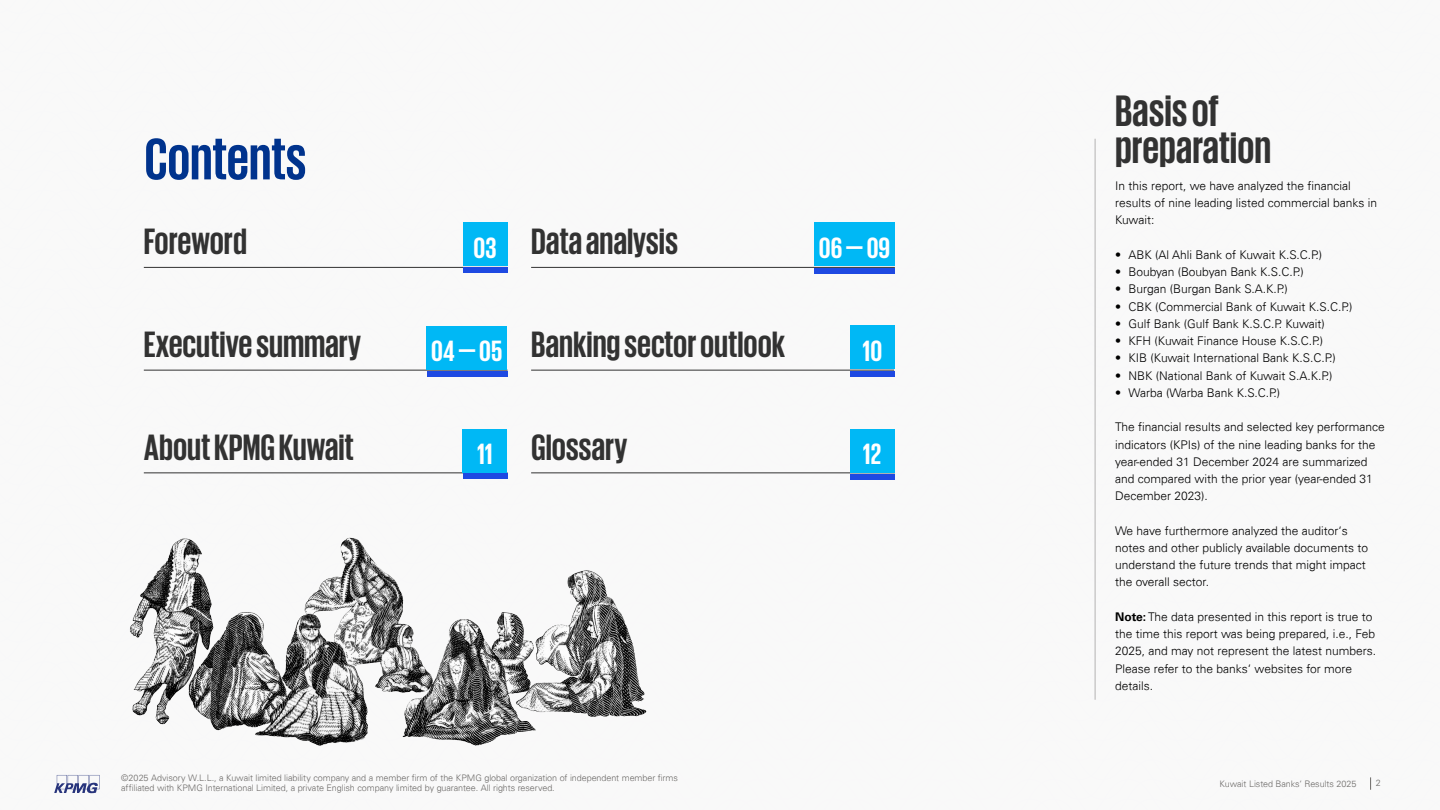
<style>
.page{position:relative;width:1440px;height:810px;background:#fff}
.page>*{position:absolute;margin:0;border:0;box-sizing:border-box;transform-origin:0 0}
.t1{font:700 60px "KPMG";letter-spacing:-.005em;color:#00338d}
.t2{font:700 45px/37.5px "KPMG";color:#323232}
.t3{font:700 37.5px "KPMG";color:#323232}
.t4{font:700 30px "KPMG";color:#fff}
.t5{font:300 12px/17.2px "Univers 45";color:#000}
.t6{font:300 9px/10.5px "Univers 45";letter-spacing:-.01em;color:#6c6a68}
.s1{font-family:"Expressway Rg"}
.s2{font-family:"Universfor KPMG";font-weight:700}
</style>
<div class="page">
<img style="left:129px;top:537px;width:518px;height:209px">
<svg style="left:54px;top:775px;width:46px;height:18px"></svg>
<svg style="left:1370px;top:777px;width:1px;height:13px"></svg>
<hr style="left:1095px;top:139px;width:1px;height:561px;background:#b3b2b2">
<hr style="left:144px;top:267px;width:364px;height:1px;background:#323232">
<div style="left:463px;top:222px;width:45px;height:44px;background:#00b8f5"></div>
<div style="left:463px;top:268px;width:45px;height:5px;background:#1e49e2"></div>
<hr style="left:531px;top:267px;width:364px;height:1px;background:#323232">
<div style="left:814px;top:222px;width:81px;height:44px;background:#00b8f5"></div>
<div style="left:814px;top:269px;width:81px;height:5px;background:#1e49e2"></div>
<hr style="left:144px;top:370px;width:364px;height:1px;background:#323232">
<div style="left:427px;top:326px;width:80px;height:44px;background:#00b8f5"></div>
<div style="left:427px;top:371px;width:81px;height:5px;background:#1e49e2"></div>
<hr style="left:144px;top:472px;width:364px;height:1px;background:#323232">
<div style="left:463px;top:429px;width:44px;height:43px;background:#00b8f5"></div>
<div style="left:463px;top:474px;width:45px;height:5px;background:#1e49e2"></div>
<hr style="left:531px;top:472px;width:364px;height:1px;background:#323232">
<div style="left:850px;top:429px;width:44px;height:43px;background:#00b8f5"></div>
<div style="left:850px;top:474px;width:44px;height:5px;background:#1e49e2"></div>
<hr style="left:531px;top:370px;width:363px;height:1px;background:#323232">
<div style="left:850px;top:325px;width:45px;height:44px;background:#00b8f5"></div>
<div style="left:850px;top:371px;width:45px;height:5px;background:#1e49e2"></div>
<h1 class="t1" style="left:144px;top:129px;width:163px">Contents</h1>
<h3 class="t3" style="left:144px;top:223px;width:105px">Foreword</h3>
<h3 class="t3" style="left:474px;top:223px;width:206px"><sub>03</sub> Data analysis</h3>
<h3 class="t4" style="left:819px;top:233px;width:73px">06 <span class="s1">−</span> 09</h3>
<h3 class="t3" style="left:144px;top:326px;width:219px">Executive summary</h3>
<h3 class="t4" style="left:431px;top:336px;width:73px">04 <span class="s1">−</span> 05</h3>
<h3 class="t3" style="left:531px;top:326px;width:256px">Banking sector outlook</h3>
<h3 class="t4" style="left:863px;top:335px;width:21px">10</h3>
<h3 class="t3" style="left:144px;top:428px;width:212px">About KPMG Kuwait</h3>
<h3 class="t3" style="left:477px;top:428px;width:152px"><sub>11</sub> Glossary</h3>
<h3 class="t4" style="left:863px;top:439px;width:20px">12</h3>
<h2 class="t2" style="left:1115px;top:90px;width:158px">Basis of preparation</h2>
<p class="t5" style="left:1115px;top:177px;width:264px">In this report, we have analyzed the financial results of nine leading listed commercial banks in<br>Kuwait:</p>
<p class="t5" style="left:1115px;top:246px;width:208px">• ABK (Al Ahli Bank of Kuwait K.S.C.P.)</p>
<p class="t5" style="left:1115px;top:263px;width:190px">• Boubyan (Boubyan Bank K.S.C.P.)</p>
<p class="t5" style="left:1115px;top:280px;width:174px">• Burgan (Burgan Bank S.A.K.P.)</p>
<p class="t5" style="left:1115px;top:298px;width:239px">• CBK (Commercial Bank of Kuwait K.S.C.P.)</p>
<p class="t5" style="left:1115px;top:315px;width:211px">• Gulf Bank (Gulf Bank K.S.C.P. Kuwait)</p>
<p class="t5" style="left:1115px;top:332px;width:210px">• KFH (Kuwait Finance House K.S.C.P.)</p>
<p class="t5" style="left:1115px;top:349px;width:222px">• KIB (Kuwait International Bank K.S.C.P.)</p>
<p class="t5" style="left:1115px;top:367px;width:219px">• NBK (National Bank of Kuwait S.A.K.P.)</p>
<p class="t5" style="left:1115px;top:384px;width:167px">• Warba (Warba Bank K.S.C.P.)</p>
<p class="t5" style="left:1115px;top:418px;width:271px">The financial results and selected key performance indicators (KPIs) of the nine leading banks for the year-ended 31 December 2024 are summarized and compared with the prior year (year-ended 31<br>December 2023).</p>
<p class="t5" style="left:1115px;top:522px;width:254px">We have furthermore analyzed the auditor‘s notes and other publicly available documents to understand the future trends that might impact the overall sector.</p>
<p class="t5" style="left:1115px;top:608px;width:263px"><span class="s2">Note:</span> The data presented in this report is true to the time this report was being prepared, i.e., Feb 2025, and may not represent the latest numbers.<br>Please refer to the banks‘ websites for more details.</p>
<p class="t6" style="left:121px;top:772px;width:558px">©2025 Advisory W.L.L., a Kuwait limited liability company and a member firm of the KPMG global organization of independent member firms affiliated with KPMG International Limited, a private English company limited by guarantee. All rights reserved.</p>
<p class="t6" style="left:1220px;top:778px;width:138px">Kuwait Listed Banks‘ Results 2025</p>
<p class="t6" style="left:1376px;top:778px;width:7px">2</p>
</div>
